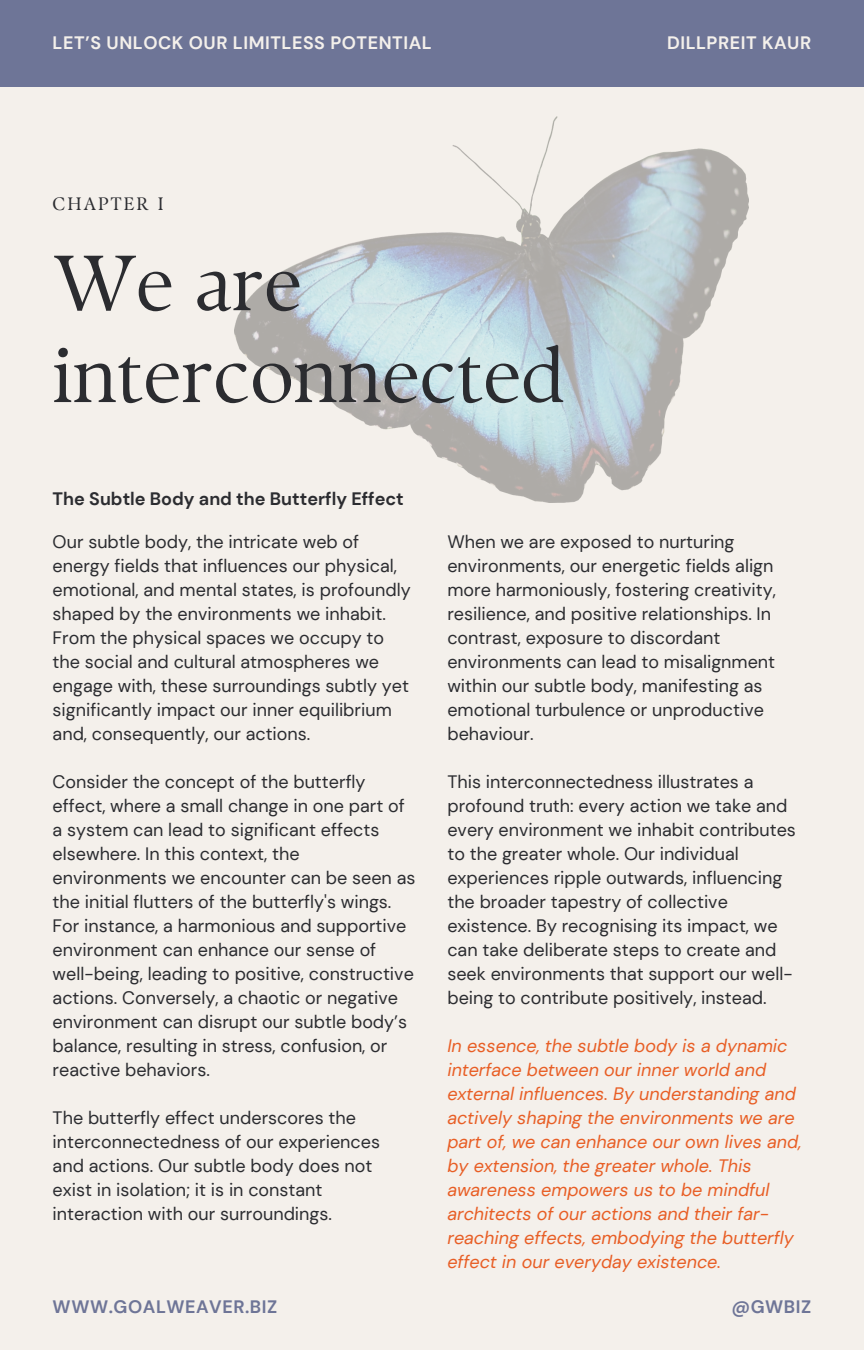
<style>
.page{position:relative;width:864px;height:1350px;background:#f4f0eb}
.page>*{position:absolute;margin:0;border:0;box-sizing:border-box;transform-origin:0 0}
.t1{font:78.08px/91.8px "TY Serif D";color:#2b2c30}
.t2{font:18px/24.1px "DM Sans";color:#2b2c30}
.t3{font:italic 18px/24.1px "DM Sans";color:#e85e25}
.t4{font:700 18px "DM Sans";letter-spacing:.03em;color:#f4f0eb}
.t5{font:700 18px "DM Sans";color:#2b2c30}
.t6{font:700 18px "DM Sans";letter-spacing:.03em;color:#6e7597}
.t7{font:18px "TY Serif D";letter-spacing:.12em;color:#2b2c30}
</style>
<div class="page">
<div style="left:0;top:0;width:864px;height:86px;background:#6e7597"></div>
<img style="left:234px;top:116px;width:515px;height:386px">
<p class="t4" style="left:53px;top:31px;width:381px">LET’S UNLOCK OUR LIMITLESS POTENTIAL</p>
<h3 class="t7" style="left:53px;top:193px;width:112px">CHAPTER I</h3>
<p class="t1" style="left:53px;top:237px;width:514px">We are interconnected</p>
<h2 class="t4" style="left:667px;top:31px;width:146px">DILLPREIT KAUR</h2>
<h1 class="t5" style="left:53px;top:488px;width:353px">The Subtle Body and the Butterfly Effect</h1>
<h4 class="t2" style="left:53px;top:530px;width:360px">Our subtle body, the intricate web of energy fields that influences our physical, emotional, and mental states, is profoundly shaped by the environments we inhabit.<br>From the physical spaces we occupy to the social and cultural atmospheres we engage with, these surroundings subtly yet significantly impact our inner equilibrium and, consequently, our actions.</h4>
<p class="t2" style="left:53px;top:770px;width:364px">Consider the concept of the butterfly effect, where a small change in one part of a system can lead to significant effects elsewhere. In this context, the environments we encounter can be seen as the initial flutters of the butterfly's wings.<br>For instance, a harmonious and supportive environment can enhance our sense of well-being, leading to positive, constructive actions. Conversely, a chaotic or negative environment can disrupt our subtle body’s balance, resulting in stress, confusion, or reactive behaviors.</p>
<p class="t2" style="left:53px;top:1106px;width:329px">The butterfly effect underscores the interconnectedness of our experiences and actions. Our subtle body does not exist in isolation; it is in constant interaction with our surroundings.</p>
<h2 class="t6" style="left:53px;top:1295px;width:226px">WWW.GOALWEAVER.BIZ</h2>
<p class="t2" style="left:447px;top:530px;width:330px">When we are exposed to nurturing environments, our energetic fields align more harmoniously, fostering creativity, resilience, and positive relationships. In contrast, exposure to discordant environments can lead to misalignment within our subtle body, manifesting as emotional turbulence or unproductive behaviour.</p>
<p class="t2" style="left:447px;top:770px;width:350px">This interconnectedness illustrates a profound truth: every action we take and every environment we inhabit contributes to the greater whole. Our individual experiences ripple outwards, influencing the broader tapestry of collective existence. By recognising its impact, we can take deliberate steps to create and seek environments that support our well&shy;being to contribute positively, instead.</p>
<p class="t3" style="left:447px;top:1034px;width:356px">In essence, the subtle body is a dynamic interface between our inner world and external influences. By understanding and actively shaping the environments we are part of, we can enhance our own lives and, by extension, the greater whole. This awareness empowers us to be mindful architects of our actions and their far&shy;reaching effects, embodying the butterfly effect in our everyday existence.</p>
<h2 class="t6" style="left:731px;top:1295px;width:81px">@GWBIZ</h2>
</div>
